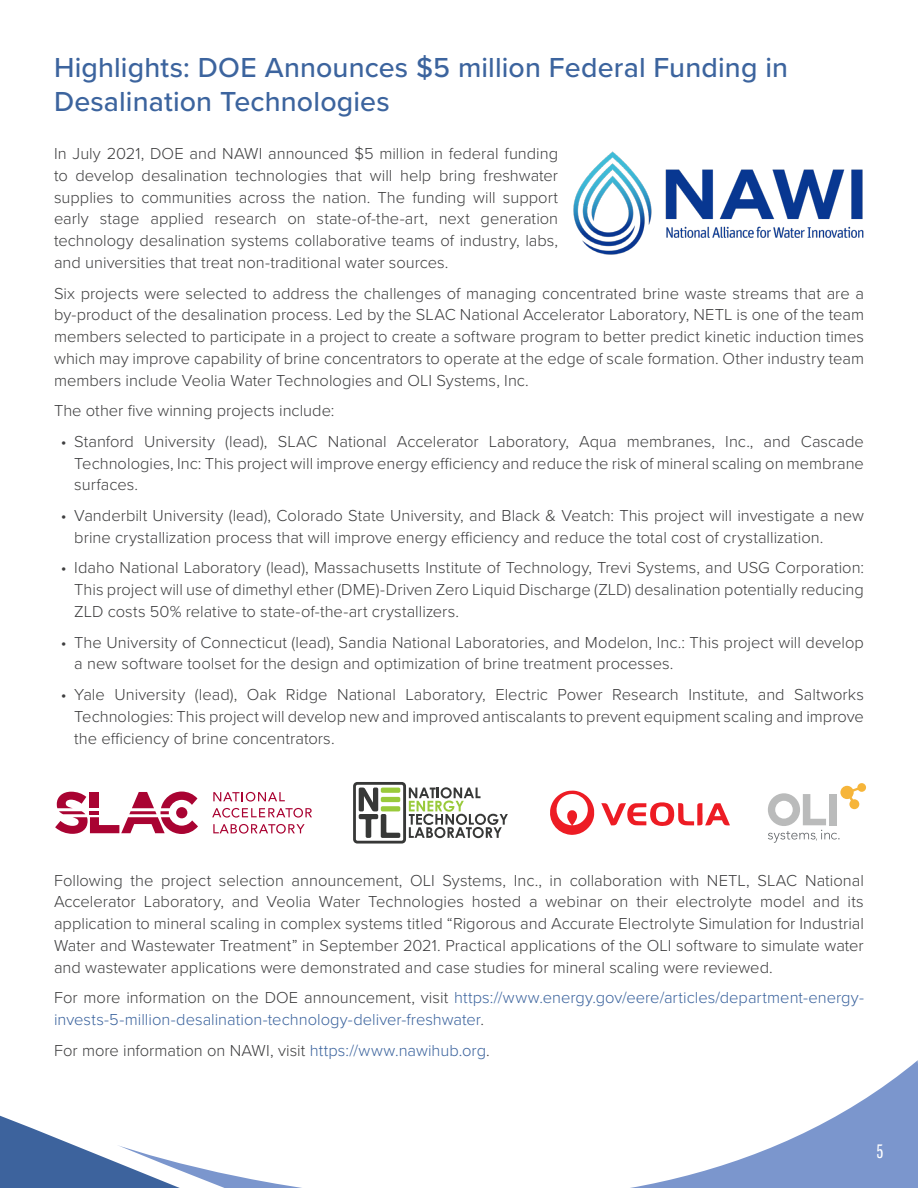
<style>
.page{position:relative;width:918px;height:1188px;background:#fff}
.page>*{position:absolute;margin:0;border:0;box-sizing:border-box;transform-origin:0 0}
.t1{font:500 28.5px/34.2px "Proxima Nova";letter-spacing:.005em;color:#3c649e}
.t2{font:200 18px "Balboa";color:#fff}
.Body_Text{font:300 16.5px/21.8px "Proxima Nova";color:#3e3e3f;text-align:justify}
.Body_Text-2{font:300 16.5px/21.8px "Proxima Nova";color:#3c649e}
.s1{color:#3e3e3f}
.s2{color:#3c649e}
</style>
<div class="page">
<svg style="left:0;top:1060px;width:918px;height:128px"></svg>
<img style="left:573px;top:151px;width:291px;height:103px">
<svg style="left:213px;top:792px;width:72px;height:10px"></svg>
<svg style="left:212px;top:808px;width:100px;height:10px"></svg>
<svg style="left:213px;top:824px;width:92px;height:10px"></svg>
<svg style="left:55px;top:792px;width:143px;height:42px"></svg>
<svg style="left:353px;top:782px;width:155px;height:62px"></svg>
<svg style="left:768px;top:783px;width:98px;height:60px"></svg>
<svg style="left:550px;top:791px;width:180px;height:44px"></svg>
<h2 class="t1" style="left:54px;top:49px;width:736px">Highlights: DOE Announces $5 million Federal Funding in<br>Desalination Technologies</h2>
<p class="Body_Text" style="left:54px;top:142px;width:506px">In July 2021, DOE and NAWI announced $5 million in federal funding to develop desalination technologies that will help bring freshwater supplies to communities across the nation. The funding will support early stage applied research on state-of-the-art, next generation technology desalination systems collaborative teams of industry, labs, and universities that treat non-traditional water sources.</p>
<p class="Body_Text" style="left:54px;top:281px;width:812px">Six projects were selected to address the challenges of managing concentrated brine waste streams that are a by-product of the desalination process. Led by the SLAC National Accelerator Laboratory, NETL is one of the team members selected to participate in a project to create a software program to better predict kinetic induction times which may improve capability of brine concentrators to operate at the edge of scale formation. Other industry team members include Veolia Water Technologies and OLI Systems, Inc.</p>
<p class="Body_Text" style="left:54px;top:399px;width:282px">The other five winning projects include:</p>
<p class="Body_Text" style="left:74px;top:430px;width:791px;text-indent:-14px">• Stanford University (lead), SLAC National Accelerator Laboratory, Aqua membranes, Inc., and Cascade Technologies, Inc: This project will improve energy efficiency and reduce the risk of mineral scaling on membrane surfaces.</p>
<p class="Body_Text" style="left:74px;top:504px;width:791px;text-indent:-14px">• Vanderbilt University (lead), Colorado State University, and Black &amp; Veatch: This project will investigate a new brine crystallization process that will improve energy efficiency and reduce the total cost of crystallization.</p>
<p class="Body_Text" style="left:74px;top:556px;width:791px;text-indent:-14px">• Idaho National Laboratory (lead), Massachusetts Institute of Technology, Trevi Systems, and USG Corporation:<br>This project will use of dimethyl ether (DME)-Driven Zero Liquid Discharge (ZLD) desalination potentially reducing ZLD costs 50% relative to state-of-the-art crystallizers.</p>
<p class="Body_Text" style="left:74px;top:630px;width:791px;text-indent:-14px">• The University of Connecticut (lead), Sandia National Laboratories, and Modelon, Inc.: This project will develop a new software toolset for the design and optimization of brine treatment processes.</p>
<p class="Body_Text" style="left:74px;top:683px;width:791px;text-indent:-14px">• Yale University (lead), Oak Ridge National Laboratory, Electric Power Research Institute, and Saltworks Technologies: This project will develop new and improved antiscalants to prevent equipment scaling and improve the efficiency of brine concentrators.</p>
<p class="Body_Text" style="left:54px;top:868px;width:812px">Following the project selection announcement, OLI Systems, Inc., in collaboration with NETL, SLAC National Accelerator Laboratory, and Veolia Water Technologies hosted a webinar on their electrolyte model and its application to mineral scaling in complex systems titled “Rigorous and Accurate Electrolyte Simulation for Industrial Water and Wastewater Treatment” in September 2021. Practical applications of the OLI software to simulate water and wastewater applications were demonstrated and case studies for mineral scaling were reviewed.</p>
<p class="Body_Text-2" style="left:54px;top:986px;width:811px"><span class="s1">For more information on the DOE announcement, visit</span> https://www.energy.gov/eere/articles/department-energy&shy;invests-5-million-desalination-technology-deliver-freshwater<span class="s1">.</span></p>
<p class="Body_Text" style="left:54px;top:1038px;width:437px">For more information on NAWI, visit <span class="s2">https://www.nawihub.org</span>.</p>
<p class="t2" style="left:876px;top:1141px;width:9px">5</p>
</div>
